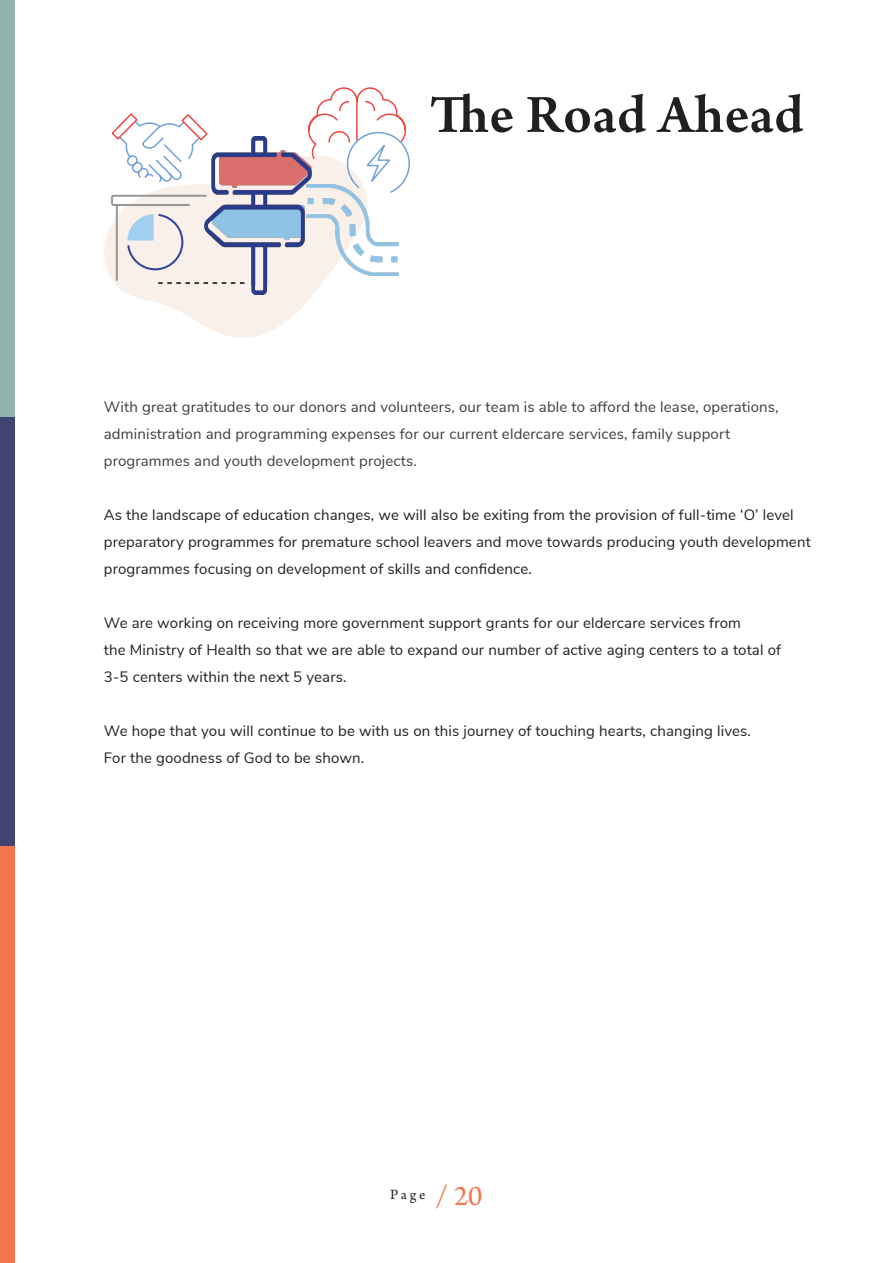
<style>
.page{position:relative;width:893px;height:1263px;background:#fff}
.page>*{position:absolute;margin:0;border:0;box-sizing:border-box;transform-origin:0 0}
.t1{font:600 57px "Arno Pro";letter-spacing:.005em;color:#231f20}
.t2{font:15px/27px "Nunito Sans";letter-spacing:.01em;color:#231f20}
.t3{font:15px "Nunito Sans";letter-spacing:.01em;color:#3e3e3f}
.t4{font:15px "Arno Pro";color:#231f20}
.s1{font-size:30px;color:#f4764c}
</style>
<div class="page">
<div style="left:0;top:417px;width:15px;height:429px;background:#3f4470"></div>
<div style="left:0;top:846px;width:15px;height:417px;background:#f4764c"></div>
<div style="left:0;top:0;width:15px;height:417px;background:#94b3ac"></div>
<svg style="left:104px;top:228px;width:208px;height:110px;fill:#f9f0e9"></svg>
<img style="left:191px;top:284px;width:130px;height:11px">
<svg style="left:110px;top:87px;width:300px;height:197px"></svg>
<p class="t1" style="left:430px;top:82px;width:376px">The Road Ahead</p>
<p class="t3" style="left:104px;top:396px;width:676px">With great gratitudes to our donors and volunteers, our team is able to afford the lease, operations,</p>
<p class="t3" style="left:104px;top:423px;width:628px">administration and programming expenses for our current eldercare services, family support</p>
<p class="t3" style="left:104px;top:450px;width:315px">programmes and youth development projects.</p>
<p class="t2" style="left:104px;top:501px;width:691px">As the landscape of education changes, we will also be exiting from the provision of full-time ‘O’ level</p>
<p class="t2" style="left:104px;top:528px;width:708px">preparatory programmes for premature school leavers and move towards producing youth development programmes focusing on development of skills and confidence.</p>
<p class="t2" style="left:104px;top:609px;width:639px">We are working on receiving more government support grants for our eldercare services from</p>
<p class="t2" style="left:104px;top:636px;width:679px">the Ministry of Health so that we are able to expand our number of active aging centers to a total of</p>
<p class="t2" style="left:104px;top:663px;width:244px">3-5 centers within the next 5 years.</p>
<p class="t2" style="left:104px;top:717px;width:649px">We hope that you will continue to be with us on this journey of touching hearts, changing lives.</p>
<p class="t2" style="left:104px;top:744px;width:262px">For the goodness of God to be shown.</p>
<p class="t4" style="left:390px;top:1186px;width:94px">Page <span class="s1">/ 20</span></p>
</div>
